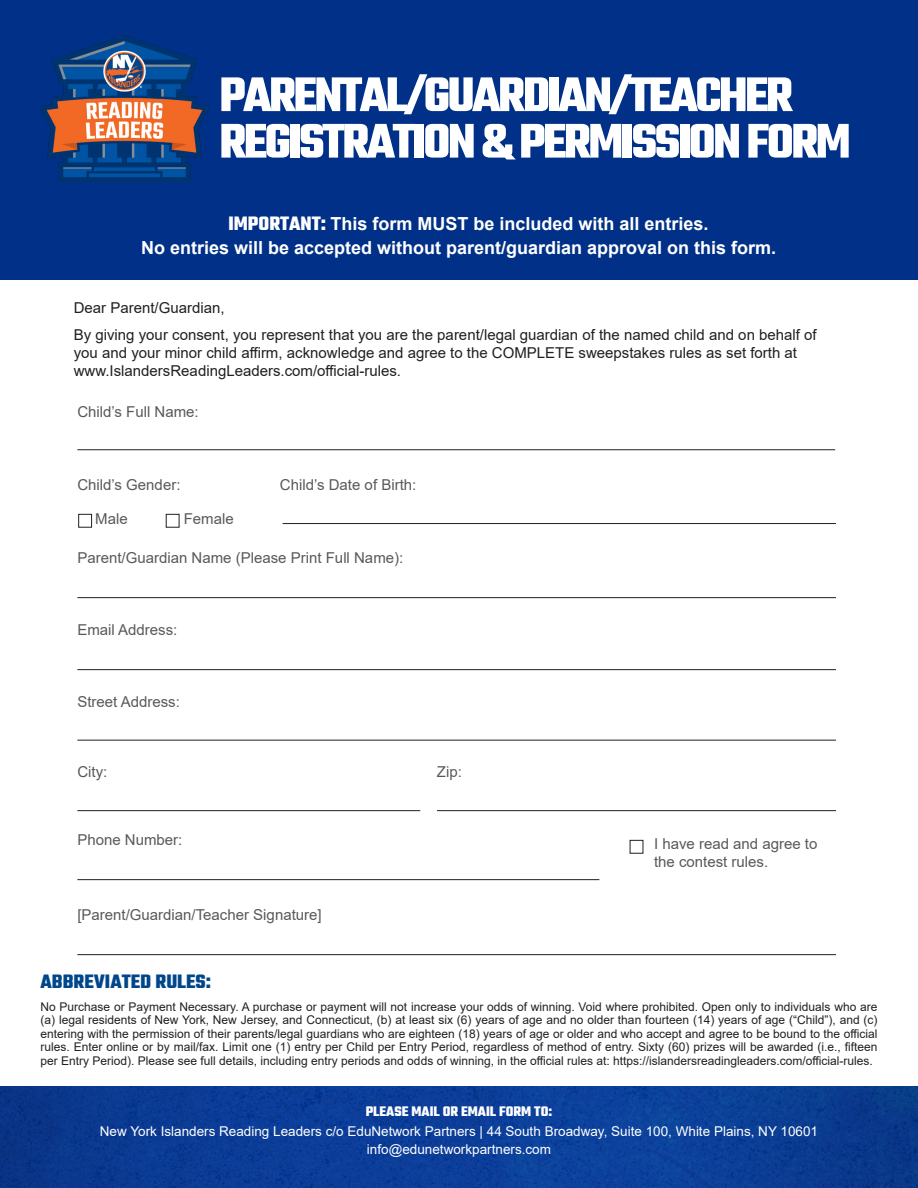
<style>
.page{position:relative;width:918px;height:1188px;background:#fff}
.page>*{position:absolute;margin:0;border:0;box-sizing:border-box;transform-origin:0 0}
.t1{font:700 52.5px/46.5px "Teko";letter-spacing:-.05em;color:#fff}
.t2{font:700 21px "Teko";color:#00468b}
.Paragraph_Style_1{font:700 18px "Arial";color:#fff}
.t3{font:15px/18px "Arial";color:#231f20}
.t4{font:15px/18px "Arial";color:#59595c}
.t5{font:700 15px "Teko";color:#fff}
.t6{font:13.5px "Arial";color:#fff}
.t7{font:12px/13.5px "Arial";color:#231f20;text-align:justify}
.s1{font-family:"Teko";font-size:21px}
</style>
<div class="page">
<img style="left:0;top:1087px;width:918px;height:101px">
<div style="left:0;top:0;width:918px;height:279px;background:#003087"></div>
<img style="left:39px;top:35px;width:170px;height:147px">
<hr style="left:77px;top:449px;width:758px;height:1px;background:#231f20">
<div style="left:78px;top:514px;width:14px;height:14px;border:1px solid #231f20"></div>
<div style="left:166px;top:514px;width:13px;height:14px;border:1px solid #231f20"></div>
<hr style="left:283px;top:523px;width:592px;height:1px;background:#231f20">
<hr style="left:77px;top:597px;width:841px;height:1px;background:#231f20">
<hr style="left:77px;top:669px;width:841px;height:1px;background:#231f20">
<hr style="left:77px;top:740px;width:841px;height:1px;background:#231f20">
<hr style="left:77px;top:810px;width:343px;height:1px;background:#231f20">
<hr style="left:437px;top:810px;width:481px;height:1px;background:#231f20">
<hr style="left:77px;top:879px;width:522px;height:1px;background:#231f20">
<hr style="left:77px;top:954px;width:798px;height:1px;background:#231f20">
<div style="left:630px;top:840px;width:13px;height:14px;border:1px solid #231f20"></div>
<div style="left:837px;top:363px;width:81px;height:614px;background:#fff"></div>
<p class="t1" style="left:219px;top:75px;width:633px">PARENTAL/GUARDIAN/TEACHER<br>REGISTRATION &amp; PERMISSION FORM</p>
<p class="Paragraph_Style_1" style="left:228px;top:211px;width:481px"><span class="s1">IMPORTANT:</span> This form MUST be included with all entries.</p>
<p class="Paragraph_Style_1" style="left:141px;top:235px;width:637px">No entries will be accepted without parent/guardian approval on this form.</p>
<p class="t3" style="left:74px;top:299px;width:152px">Dear Parent/Guardian,</p>
<p class="t3" style="left:74px;top:326px;width:744px">By giving your consent, you represent that you are the parent/legal guardian of the named child and on behalf of you and your minor child affirm, acknowledge and agree to the COMPLETE sweepstakes rules as set forth at www.IslandersReadingLeaders.com/official-rules.</p>
<p class="t4" style="left:77px;top:403px;width:123px">Child’s Full Name:</p>
<p class="t4" style="left:77px;top:475px;width:105px">Child’s Gender:</p>
<p class="t4" style="left:280px;top:475px;width:138px">Child’s Date of Birth:</p>
<p class="t4" style="left:95px;top:510px;width:34px">Male</p>
<p class="t4" style="left:184px;top:510px;width:52px">Female</p>
<p class="t4" style="left:77px;top:549px;width:327px">Parent/Guardian Name (Please Print Full Name):</p>
<p class="t4" style="left:77px;top:621px;width:102px">Email Address:</p>
<p class="t4" style="left:77px;top:693px;width:104px">Street Address:</p>
<p class="t4" style="left:77px;top:763px;width:31px">City:</p>
<p class="t4" style="left:437px;top:763px;width:27px">Zip:</p>
<p class="t4" style="left:77px;top:831px;width:107px">Phone Number:</p>
<p class="t4" style="left:654px;top:835px;width:165px">I have read and agree to the contest rules.</p>
<p class="t4" style="left:77px;top:906px;width:246px">[Parent/Guardian/Teacher Signature]</p>
<p class="t2" style="left:40px;top:968px;width:172px">ABBREVIATED RULES:</p>
<p class="t7" style="left:40px;top:1000px;width:839px">No Purchase or Payment Necessary. A purchase or payment will not increase your odds of winning. Void where prohibited. Open only to individuals who are (a) legal residents of New York, New Jersey, and Connecticut, (b) at least six (6) years of age and no older than fourteen (14) years of age (“Child”), and (c) entering with the permission of their parents/legal guardians who are eighteen (18) years of age or older and who accept and agree to be bound to the official rules. Enter online or by mail/fax. Limit one (1) entry per Child per Entry Period, regardless of method of entry. Sixty (60) prizes will be awarded (i.e., fifteen per Entry Period). Please see full details, including entry periods and odds of winning, in the official rules at: https://islandersreadingleaders.com/official-rules.</p>
<p class="t5" style="left:366px;top:1102px;width:188px">PLEASE MAIL OR EMAIL FORM TO:</p>
<p class="t6" style="left:100px;top:1122px;width:720px">New York Islanders Reading Leaders c/o EduNetwork Partners | 44 South Broadway, Suite 100, White Plains, NY 10601</p>
<p class="t6" style="left:367px;top:1140px;width:186px">info@edunetworkpartners.com</p>
</div>
